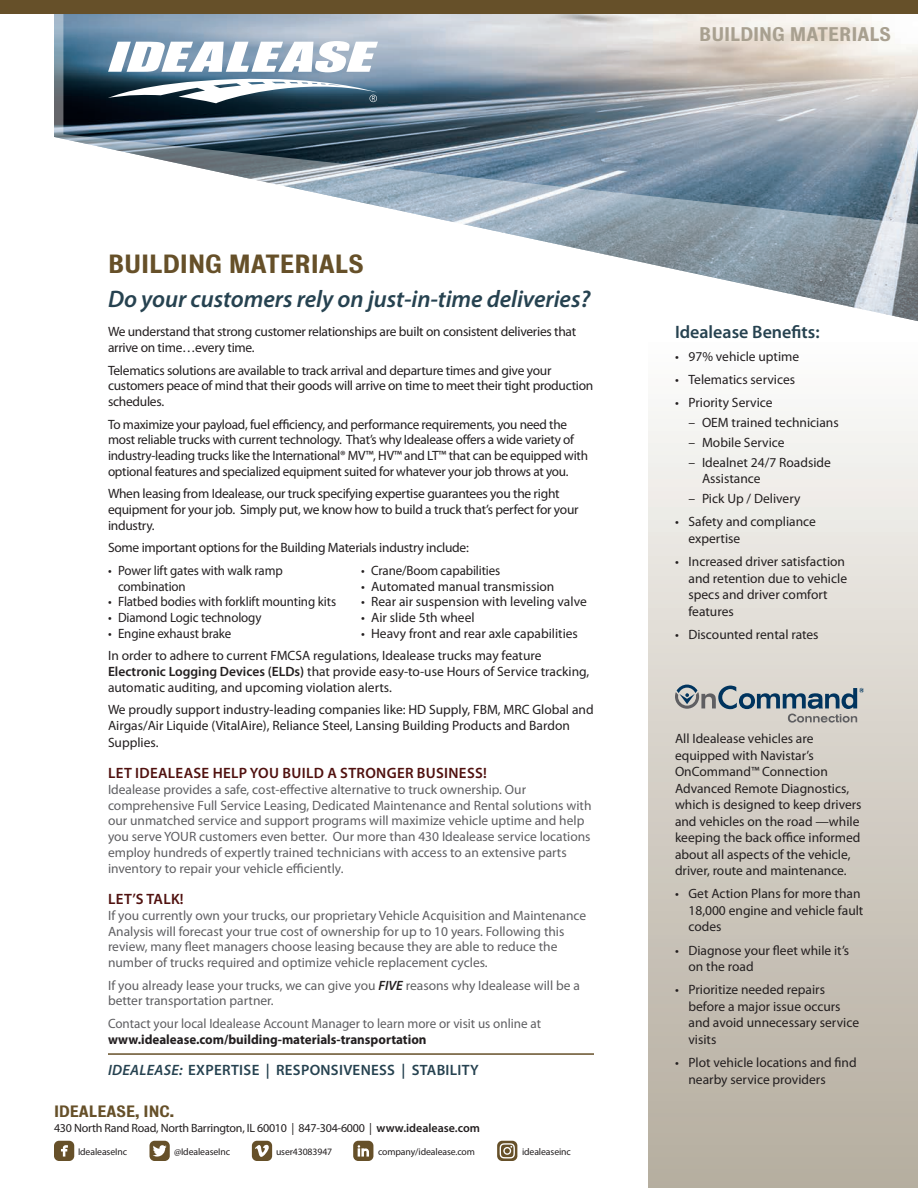
<style>
.page{position:relative;width:918px;height:1188px;background:#fff}
.page>*{position:absolute;margin:0;border:0;box-sizing:border-box;transform-origin:0 0}
.t1{font:italic 600 24px "Myriad Pro";letter-spacing:-.005em;color:#264250}
.t2{font:24px "Bureau Grotesque Five Five";color:#665029}
.t3{font:600 18px "Myriad Pro";color:#264250}
.t4{font:18px "Bureau Grotesque Five Five";color:#a8a090}
.t5{font:600 15px "Myriad Pro";letter-spacing:.02em;color:#50110f}
.t6{font:600 15px "Myriad Pro";letter-spacing:.02em;color:#264250}
.t7{font:15px "Bureau Grotesque Five Five";color:#665029}
.t8{font:13.5px/16.5px "Myriad Pro";letter-spacing:-.005em;color:#231f20}
.t9{font:13.5px/15.8px "Myriad Pro";color:#5f5f62}
.t10{font:13.5px/15.8px "Myriad Pro";letter-spacing:-.005em;color:#231f20;scale:.96 1}
.t11{font:700 13.5px "Myriad Pro";color:#231f20}
.t12{font:12px "Myriad Pro";letter-spacing:-.02em;color:#231f20}
.t13{font:9.75px "Myriad Pro";letter-spacing:-.01em;color:#231f20}
.s1{font-weight:600}
.s2{font-weight:600;font-style:italic;color:#231f20}
.s3{font-style:italic}
</style>
<div class="page">
<div style="left:648px;top:324px;width:270px;height:864px;background:linear-gradient(to bottom,#fdfcfb,#b3ab9c)"></div>
<hr style="left:108px;top:1053px;width:486px;height:2px;background:#665029">
<svg style="left:54px;top:14px;width:864px;height:307px"></svg>
<div style="left:0;top:0;width:918px;height:14px;background:#665029"></div>
<svg style="left:108px;top:41px;width:270px;height:62px"></svg>
<svg style="left:675px;top:685px;width:189px;height:38px;background:#aab0b2"></svg>
<svg style="left:54px;top:1141px;width:20px;height:20px"></svg>
<svg style="left:150px;top:1141px;width:20px;height:20px"></svg>
<svg style="left:252px;top:1141px;width:20px;height:20px"></svg>
<svg style="left:353px;top:1141px;width:20px;height:20px"></svg>
<svg style="left:497px;top:1141px;width:20px;height:20px"></svg>
<h2 class="t4" style="left:699px;top:24px;width:193px">BUILDING MATERIALS</h2>
<h1 class="t2" style="left:108px;top:251px;width:257px">BUILDING MATERIALS</h1>
<h1 class="t1" style="left:108px;top:284px;width:484px">Do your customers rely on just-in-time deliveries?</h1>
<p class="t8" style="left:108px;top:324px;width:470px;line-height:15.8px">We understand that strong customer relationships are built on consistent deliveries that arrive on time…every time.</p>
<p class="t8" style="left:108px;top:362px;width:487px;line-height:15.8px">Telematics solutions are available to track arrival and departure times and give your customers peace of mind that their goods will arrive on time to meet their tight production schedules.</p>
<p class="t8" style="left:108px;top:416px;width:482px;line-height:15.8px">To maximize your payload, fuel efficiency, and performance requirements, you need the most reliable trucks with current technology. That’s why Idealease offers a wide variety of industry-leading trucks like the International® MV™, HV™ and LT™ that can be equipped with optional features and specialized equipment suited for whatever your job throws at you.</p>
<p class="t8" style="left:108px;top:486px;width:472px;line-height:15.8px">When leasing from Idealease, our truck specifying expertise guarantees you the right equipment for your job. Simply put, we know how to build a truck that’s perfect for your industry.</p>
<p class="t8" style="left:108px;top:539px;width:362px">Some important options for the Building Materials industry include:</p>
<p class="t10" style="left:118px;top:562px;width:173px;text-indent:-10px">• Power lift gates with walk ramp combination</p>
<p class="t10" style="left:108px;top:594px;width:239px">• Flatbed bodies with forklift mounting kits</p>
<p class="t10" style="left:108px;top:609px;width:161px">• Diamond Logic technology</p>
<p class="t10" style="left:108px;top:625px;width:130px">• Engine exhaust brake</p>
<p class="t10" style="left:361px;top:562px;width:147px">• Crane/Boom capabilities</p>
<p class="t8" style="left:361px;top:578px;width:195px">• Automated manual transmission</p>
<p class="t8" style="left:361px;top:593px;width:227px">• Rear air suspension with leveling valve</p>
<p class="t8" style="left:361px;top:609px;width:115px">• Air slide 5th wheel</p>
<p class="t8" style="left:108px;top:622px;width:471px;line-height:22.5px;text-indent:253px">• Heavy front and rear axle capabilities<br>In order to adhere to current FMCSA regulations, Idealease trucks may feature</p>
<p class="t8" style="left:108px;top:663px;width:483px;line-height:15.8px"><span class="s1">Electronic Logging Devices (ELDs)</span> that provide easy-to-use Hours of Service tracking, automatic auditing, and upcoming violation alerts.</p>
<p class="t8" style="left:108px;top:701px;width:487px">We proudly support industry-leading companies like: HD Supply, FBM, MRC Global and<br>Airgas/Air Liquide (VitalAire), Reliance Steel, Lansing Building Products and Bardon<br>Supplies.</p>
<p class="t5" style="left:108px;top:763px;width:380px">LET IDEALEASE HELP YOU BUILD A STRONGER BUSINESS!</p>
<p class="t9" style="left:108px;top:781px;width:485px">Idealease provides a safe, cost-effective alternative to truck ownership. Our comprehensive Full Service Leasing, Dedicated Maintenance and Rental solutions with our unmatched service and support programs will maximize vehicle uptime and help you serve YOUR customers even better. Our more than 430 Idealease service locations employ hundreds of expertly trained technicians with access to an extensive parts inventory to repair your vehicle efficiently.</p>
<p class="t5" style="left:108px;top:889px;width:77px">LET’S TALK!</p>
<p class="t9" style="left:108px;top:907px;width:480px">If you currently own your trucks, our proprietary Vehicle Acquisition and Maintenance Analysis will forecast your true cost of ownership for up to 10 years. Following this review, many fleet managers choose leasing because they are able to reduce the number of trucks required and optimize vehicle replacement cycles.</p>
<p class="t9" style="left:108px;top:977px;width:473px">If you already lease your trucks, we can give you <span class="s2">FIVE</span> reasons why Idealease will be a better transportation partner.</p>
<p class="t9" style="left:108px;top:1015px;width:435px">Contact your local Idealease Account Manager to learn more or visit us online at</p>
<p class="t11" style="left:108px;top:1030px;width:320px">www.idealease.com/building-materials-transportation</p>
<p class="t6" style="left:108px;top:1060px;width:372px"><span class="s3">IDEALEASE:</span> EXPERTISE | RESPONSIVENESS | STABILITY</p>
<p class="t7" style="left:54px;top:1102px;width:122px">IDEALEASE, INC.</p>
<p class="t12" style="left:54px;top:1120px;width:427px">430 North Rand Road, North Barrington, IL 60010 | 847-304-6000 | <span class="s1">www.idealease.com</span></p>
<p class="t13" style="left:78px;top:1145px;width:51px">IdealeaseInc</p>
<p class="t13" style="left:174px;top:1145px;width:58px">@IdealeaseInc</p>
<p class="t13" style="left:276px;top:1145px;width:58px">user43083947</p>
<p class="t13" style="left:378px;top:1145px;width:99px">company/idealease.com</p>
<p class="t13" style="left:522px;top:1145px;width:50px">idealeaseinc</p>
<h2 class="t3" style="left:675px;top:320px;width:146px">Idealease Benefits:</h2>
<p class="t8" style="left:675px;top:348px;width:126px">• 97% vehicle uptime</p>
<p class="t8" style="left:675px;top:371px;width:122px">• Telematics services</p>
<p class="t8" style="left:675px;top:394px;width:99px">• Priority Service</p>
<p class="t8" style="left:688px;top:414px;width:152px">– OEM trained technicians</p>
<p class="t8" style="left:688px;top:434px;width:98px">– Mobile Service</p>
<p class="t8" style="left:702px;top:454px;width:130px;text-indent:-14px">– Idealnet 24/7 Roadside<br>Assistance</p>
<p class="t8" style="left:688px;top:490px;width:114px">– Pick Up / Delivery</p>
<p class="t8" style="left:688px;top:513px;width:129px;text-indent:-14px">• Safety and compliance expertise</p>
<p class="t8" style="left:688px;top:553px;width:160px;text-indent:-14px">• Increased driver satisfaction and retention due to vehicle specs and driver comfort features</p>
<p class="t8" style="left:675px;top:626px;width:145px">• Discounted rental rates</p>
<p class="t8" style="left:675px;top:730px;width:188px">All Idealease vehicles are equipped with Navistar’s<br>OnCommand™ Connection<br>Advanced Remote Diagnostics, which is designed to keep drivers and vehicles on the road —while keeping the back office informed about all aspects of the vehicle, driver, route and maintenance.</p>
<p class="t8" style="left:688px;top:885px;width:176px;text-indent:-14px">• Get Action Plans for more than<br>18,000 engine and vehicle fault codes</p>
<p class="t8" style="left:688px;top:942px;width:162px;text-indent:-14px">• Diagnose your fleet while it’s on the road</p>
<p class="t8" style="left:688px;top:981px;width:172px;text-indent:-14px">• Prioritize needed repairs before a major issue occurs and avoid unnecessary service visits</p>
<p class="t8" style="left:688px;top:1054px;width:170px;text-indent:-14px">• Plot vehicle locations and find nearby service providers</p>
</div>
